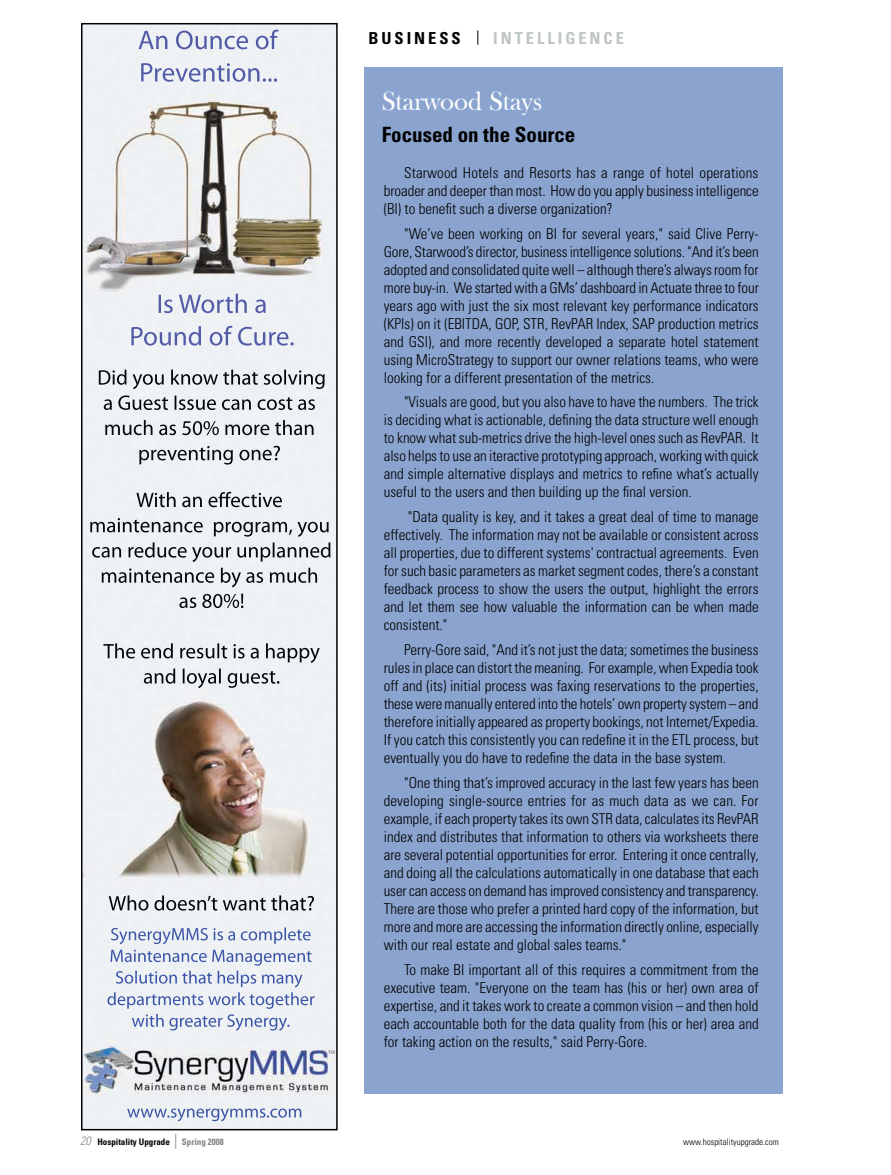
<style>
.page{position:relative;width:891px;height:1175px;background:#fff}
.page>*{position:absolute;margin:0;border:0;box-sizing:border-box;transform-origin:0 0}
.t1{font:27px "Bask Old Face";color:#fff}
.t2{font:700 condensed 21px "Univers";color:#000}
.t3{font:700 condensed 16.5px "Univers";letter-spacing:.18em;color:#bec6c2}
.t4{font:700 condensed 16.5px "Univers";letter-spacing:.18em;color:#000}
.t5{font:300 condensed 15px/18px "Univers";color:#000;text-align:justify}
.t6{font:700 condensed 9px "Univers";color:#000}
.t7{font:300 condensed 9px "Univers";color:#000}
.s1{font-weight:300;font-style:italic;font-size:12px;color:#808285}
.s2{font-weight:300;font-size:15px;color:#808285}
.s3{color:#808285}
</style>
<div class="page">
<div style="left:364px;top:68px;width:419px;height:1026px;background:#8aa4cf"></div>
<img style="left:84px;top:26px;width:251px;height:1101px">
<div style="left:81px;top:23px;width:257px;height:1107px;border:2px solid #000"></div>
<svg style="left:478px;top:30px;width:1px;height:15px"></svg>
<p class="t4" style="left:368px;top:28px;width:82px">Bus iness</p>
<p class="t3" style="left:493px;top:28px;width:132px">I ntelligence</p>
<h1 class="t1" style="left:382px;top:86px;width:162px">Starwood Stays</h1>
<h2 class="t2" style="left:382px;top:122px;width:195px">Focused on the Source</h2>
<p class="t5" style="left:384px;top:163px;width:376px;text-indent:20px">Starwood Hotels and Resorts has a range of hotel operations broader and deeper than most. How do you apply business intelligence (BI) to benefit such a diverse organization?</p>
<p class="t5" style="left:384px;top:224px;width:377px;text-indent:20px">"We’ve been working on BI for several years," said Clive Perry-Gore, Starwood’s director, business intelligence solutions. "And it’s been adopted and consolidated quite well – although there’s always room for more buy-in. We started with a GMs’ dashboard in Actuate three to four years ago with just the six most relevant key performance indicators (KPIs) on it (EBITDA, GOP, STR, RevPAR Index, SAP production metrics and GSI), and more recently developed a separate hotel statement using MicroStrategy to support our owner relations teams, who were looking for a different presentation of the metrics.</p>
<p class="t5" style="left:384px;top:393px;width:376px;text-indent:20px">"Visuals are good, but you also have to have the numbers. The trick is deciding what is actionable, defining the data structure well enough to know what sub-metrics drive the high-level ones such as RevPAR. It also helps to use an iteractive prototyping approach, working with quick and simple alternative displays and metrics to refine what’s actually useful to the users and then building up the final version.</p>
<p class="t5" style="left:384px;top:508px;width:376px;text-indent:24px">"Data quality is key, and it takes a great deal of time to manage effectively. The information may not be available or consistent across all properties, due to different systems' contractual agreements. Even for such basic parameters as market segment codes, there’s a constant feedback process to show the users the output, highlight the errors and let them see how valuable the information can be when made consistent."</p>
<p class="t5" style="left:384px;top:640px;width:376px;text-indent:20px">Perry-Gore said, "And it’s not just the data; sometimes the business rules in place can distort the meaning. For example, when Expedia took off and (its) initial process was faxing reservations to the properties, these were manually entered into the hotels’ own property system – and therefore initially appeared as property bookings, not Internet/Expedia.<br>If you catch this consistently you can redefine it in the ETL process, but eventually you do have to redefine the data in the base system.</p>
<p class="t5" style="left:384px;top:773px;width:377px;text-indent:20px">"One thing that’s improved accuracy in the last few years has been developing single-source entries for as much data as we can. For example, if each property takes its own STR data, calculates its RevPAR index and distributes that information to others via worksheets there are several potential opportunities for error. Entering it once centrally, and doing all the calculations automatically in one database that each user can access on demand has improved consistency and transparency.<br>There are those who prefer a printed hard copy of the information, but more and more are accessing the information directly online, especially with our real estate and global sales teams."</p>
<p class="t5" style="left:384px;top:960px;width:376px;text-indent:20px">To make BI important all of this requires a commitment from the executive team. "Everyone on the team has (his or her) own area of expertise, and it takes work to create a common vision – and then hold each accountable both for the data quality from (his or her) area and for taking action on the results," said Perry-Gore.</p>
<p class="t6" style="left:80px;top:1136px;width:145px"><span class="s1">20</span> Hospitality Upgrade <span class="s2">|</span> <span class="s3">Spring 2008</span></p>
<p class="t7" style="left:683px;top:1136px;width:97px">www.hospitalityupgrade.com</p>
</div>
